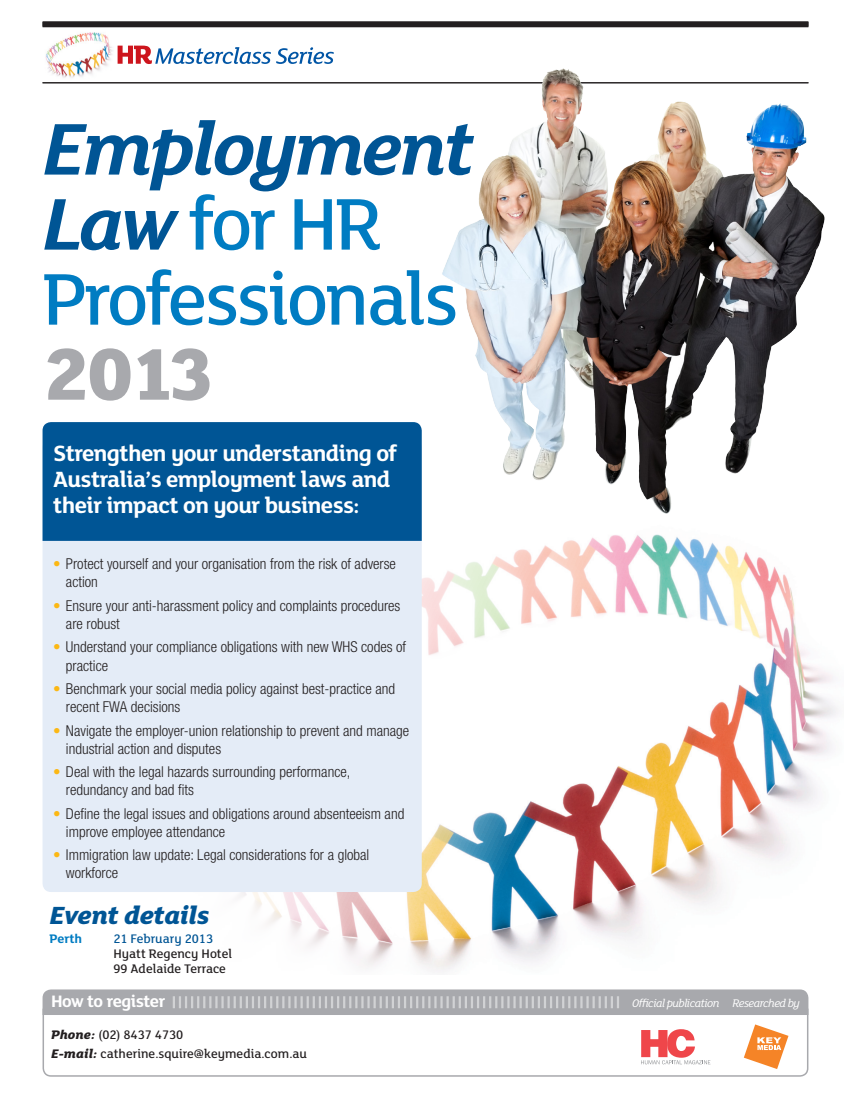
<style>
.page{position:relative;width:851px;height:1098px;background:#fff}
.page>*{position:absolute;margin:0;border:0;box-sizing:border-box;transform-origin:0 0}
.t1{font:500 79.5px/75px "FS Lola";letter-spacing:-.035em;color:#007cc2}
.Headings{font:italic 800 27px "FS Lola";letter-spacing:-.02em;color:#005595}
.Headings-2{font:700 24px/25.8px "FS Lola";letter-spacing:-.025em;color:#fff}
.HC_boxout_-_light{font:700 18px "FS Lola";letter-spacing:-.03em;color:#fff}
.HR_BulletPoints_NO_I{font:300 condensed 15px/18px "Helvetica Neue";color:#231f20}
.HR_BODY{font:500 13.5px/15px "FS Lola";color:#231f20}
.t2{font:700 13.5px "FS Lola";color:#007cc2}
.Sponsor{font:italic 12px "FS Lola";letter-spacing:-.04em;color:#fff}
.s1{font-weight:700;font-style:italic;color:#005595}
.s2{font-weight:800;color:#a8a9ad}
.s3{color:#fcb814}
.s4{color:#005595}
.s5{font-weight:800;font-style:italic}
</style>
<div class="page">
<hr style="left:43px;top:82px;width:765px;height:1px;background:#231f20">
<img style="left:150px;top:503px;width:688px;height:469px">
<div style="left:43px;top:21px;width:765px;height:6px;background:#231f20"></div>
<div style="left:43px;top:439px;width:378px;height:452px;background:#e4ecf7;border-radius:9px"></div>
<div style="left:43px;top:422px;width:378px;height:118px;background:#005595"></div>
<svg style="left:42px;top:1007px;width:767px;height:69px"></svg>
<img style="left:45px;top:32px;width:74px;height:46px">
<svg style="left:118px;top:46px;width:216px;height:18px"></svg>
<svg style="left:743px;top:1024px;width:45px;height:44px"></svg>
<svg style="left:641px;top:1028px;width:69px;height:35px"></svg>
<svg style="left:43px;top:989px;width:765px;height:25px;background:#adaeb2"></svg>
<img style="left:430px;top:68px;width:408px;height:471px">
<p class="t1" style="left:43px;top:108px;width:434px"><span class="s1">Employment<br>Law</span> for HR<br>Professionals<br><span class="s2">2013</span></p>
<p class="Headings-2" style="left:53px;top:439px;width:345px">Strengthen your understanding of<br>Australia’s employment laws and their impact on your business:</p>
<p class="HR_BulletPoints_NO_I" style="left:66px;top:554px;width:331px;text-indent:-13px"><span class="s3">•</span> Protect yourself and your organisation from the risk of adverse action</p>
<p class="HR_BulletPoints_NO_I" style="left:66px;top:596px;width:336px;text-indent:-13px"><span class="s3">•</span> Ensure your anti-harassment policy and complaints procedures are robust</p>
<p class="HR_BulletPoints_NO_I" style="left:66px;top:637px;width:342px;text-indent:-13px"><span class="s3">•</span> Understand your compliance obligations with new WHS codes of practice</p>
<p class="HR_BulletPoints_NO_I" style="left:66px;top:679px;width:330px;text-indent:-13px"><span class="s3">•</span> Benchmark your social media policy against best-practice and recent FWA decisions</p>
<p class="HR_BulletPoints_NO_I" style="left:66px;top:721px;width:345px;text-indent:-13px"><span class="s3">•</span> Navigate the employer-union relationship to prevent and manage industrial action and disputes</p>
<p class="HR_BulletPoints_NO_I" style="left:66px;top:762px;width:286px;text-indent:-13px"><span class="s3">•</span> Deal with the legal hazards surrounding performance, redundancy and bad fits</p>
<p class="HR_BulletPoints_NO_I" style="left:66px;top:804px;width:340px;text-indent:-13px"><span class="s3">•</span> Define the legal issues and obligations around absenteeism and improve employee attendance</p>
<p class="HR_BulletPoints_NO_I" style="left:66px;top:845px;width:305px;text-indent:-13px"><span class="s3">•</span> Immigration law update: Legal considerations for a global workforce</p>
<p class="Headings" style="left:50px;top:896px;width:161px">Event details</p>
<p class="t2" style="left:50px;top:928px;width:34px">Perth</p>
<p class="HR_BODY" style="left:113px;top:930px;width:120px"><span class="s4">21 February 2013<br></span>Hyatt Regency Hotel<br>99 Adelaide Terrace</p>
<p class="HC_boxout_-_light" style="left:51px;top:988px;width:116px">How to register</p>
<p class="Sponsor" style="left:632px;top:994px;width:89px">Official publication</p>
<p class="Sponsor" style="left:732px;top:994px;width:69px">Researched by</p>
<p class="HR_BODY" style="left:51px;top:1026px;width:134px"><span class="s5">Phone:</span> (02) 8437 4730</p>
<p class="HR_BODY" style="left:51px;top:1045px;width:257px"><span class="s5">E-mail:</span> catherine.squire@keymedia.com.au</p>
</div>
